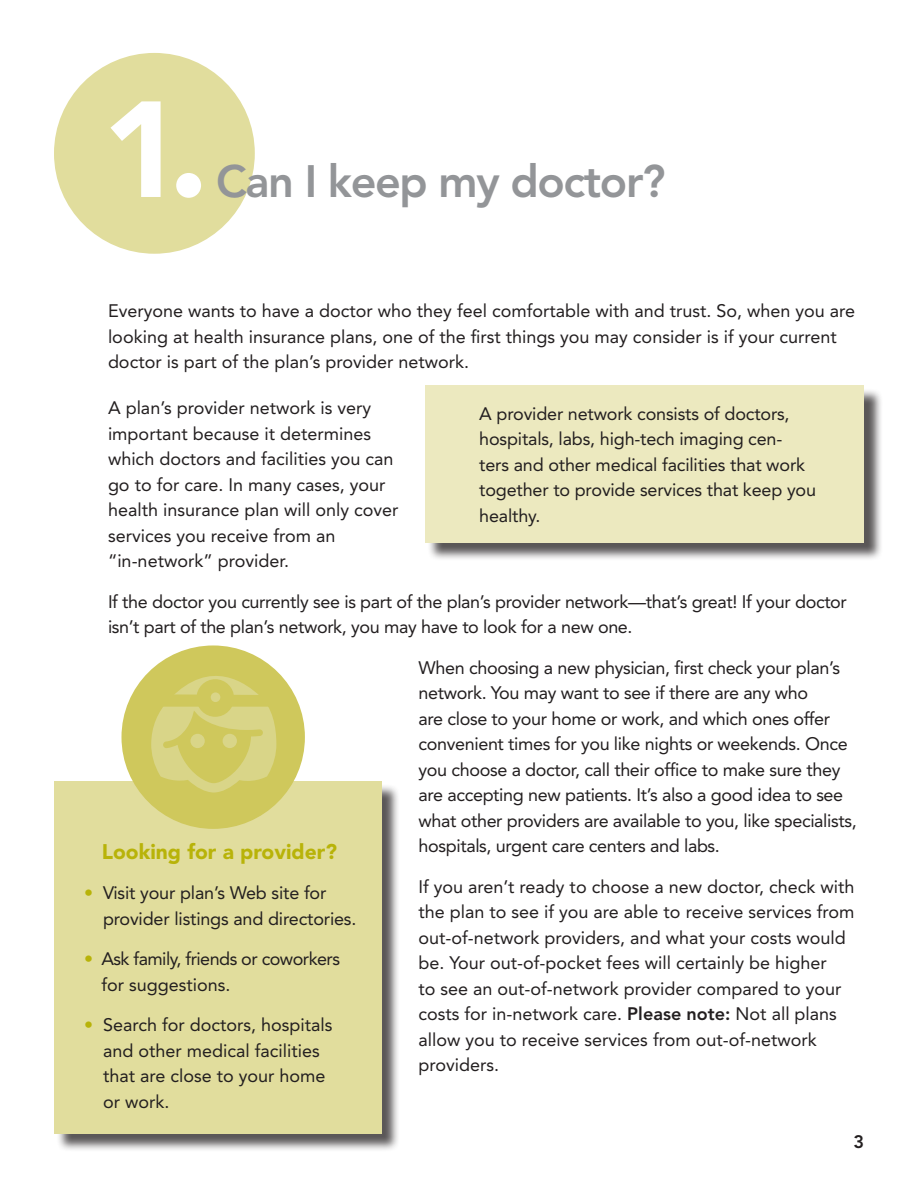
<style>
.page{position:relative;width:918px;height:1188px;background:#fff}
.page>*{position:absolute;margin:0;border:0;box-sizing:border-box;transform-origin:0 0}
.t1{font:900 135px "Avenir";color:#fff}
.t2{font:800 45px "Avenir";letter-spacing:-.03em;color:#939598}
.List_Paragraph{font:900 21px "Avenir";color:#b8b309}
.List_Paragraph-2{font:18px/25.5px "Avenir";color:#231f20}
.List_Paragraph-3{font:18px/25.5px "Avenir";letter-spacing:-.02em;color:#231f20}
.List_Paragraph-4{font:18px/25.5px "Avenir";letter-spacing:-.03em;color:#231f20}
.t3{font:800 18px "Avenir";color:#231f20}
.s1{font-weight:800}
.s2{color:#b8b309}
</style>
<div class="page">
<div style="left:54px;top:53px;width:201px;height:201px;background:#e1dd9d;border-radius:50%"></div>
<div style="left:428px;top:388px;width:455px;height:174px;background:#231f20;opacity:.75"></div>
<div style="left:425px;top:386px;width:439px;height:157px;background:#ece9bf"></div>
<div style="left:56px;top:784px;width:344px;height:368px;background:#231f20;opacity:.75"></div>
<div style="left:54px;top:782px;width:327px;height:352px;background:#e1dd9d"></div>
<div style="left:121px;top:645px;width:184px;height:184px;background:#cfc85c;border-radius:50%"></div>
<svg style="left:151px;top:656px;width:125px;height:137px"></svg>
<div style="left:211px;top:692px;width:9px;height:10px;background:#d9d588;border-radius:50%"></div>
<p class="t1" style="left:102px;top:68px;width:108px">1.</p>
<p class="t2" style="left:216px;top:155px;width:451px">Can I keep my doctor?</p>
<p class="List_Paragraph-2" style="left:108px;top:298px;width:749px">Everyone wants to have a doctor who they feel comfortable with and trust. So, when you are looking at health insurance plans, one of the first things you may consider is if your current doctor is part of the plan’s provider network.</p>
<p class="List_Paragraph-2" style="left:108px;top:395px;width:292px">A plan’s provider network is very important because it determines which doctors and facilities you can go to for care. In many cases, your health insurance plan will only cover services you receive from an “in-network” provider.</p>
<p class="List_Paragraph-3" style="left:108px;top:589px;width:740px">If the doctor you currently see is part of the plan’s provider network—that’s great! If your doctor isn’t part of the plan’s network, you may have to look for a new one.</p>
<p class="List_Paragraph-3" style="left:418px;top:655px;width:440px">When choosing a new physician, first check your plan’s network. You may want to see if there are any who<br>are close to your home or work, and which ones offer convenient times for you like nights or weekends. Once you choose a doctor, call their office to make sure they are accepting new patients. It’s also a good idea to see what other providers are available to you, like specialists, hospitals, urgent care centers and labs.</p>
<p class="List_Paragraph-2" style="left:418px;top:874px;width:438px">If you aren’t ready to choose a new doctor, check with the plan to see if you are able to receive services from out-of-network providers, and what your costs would be. Your out-of-pocket fees will certainly be higher<br>to see an out-of-network provider compared to your costs for in-network care. <span class="s1">Please note:</span> Not all plans allow you to receive services from out-of-network providers.</p>
<p class="List_Paragraph-2" style="left:479px;top:401px;width:338px">A provider network consists of doctors, hospitals, labs, high-tech imaging cen&shy;ters and other medical facilities that work together to provide services that keep you healthy.</p>
<p class="List_Paragraph" style="left:102px;top:839px;width:237px">Looking for a provider?</p>
<p class="List_Paragraph-2" style="left:103px;top:880px;width:255px;text-indent:-19px"><span class="s2">•</span> Visit your plan’s Web site for provider listings and directories.</p>
<p class="List_Paragraph-4" style="left:101px;top:946px;width:240px;text-indent:-17px"><span class="s2">•</span> Ask family, friends or coworkers for suggestions.</p>
<p class="List_Paragraph-2" style="left:103px;top:1012px;width:231px;text-indent:-19px"><span class="s2">•</span> Search for doctors, hospitals and other medical facilities that are close to your home or work.</p>
<p class="t3" style="left:853px;top:1131px;width:12px">3</p>
</div>
